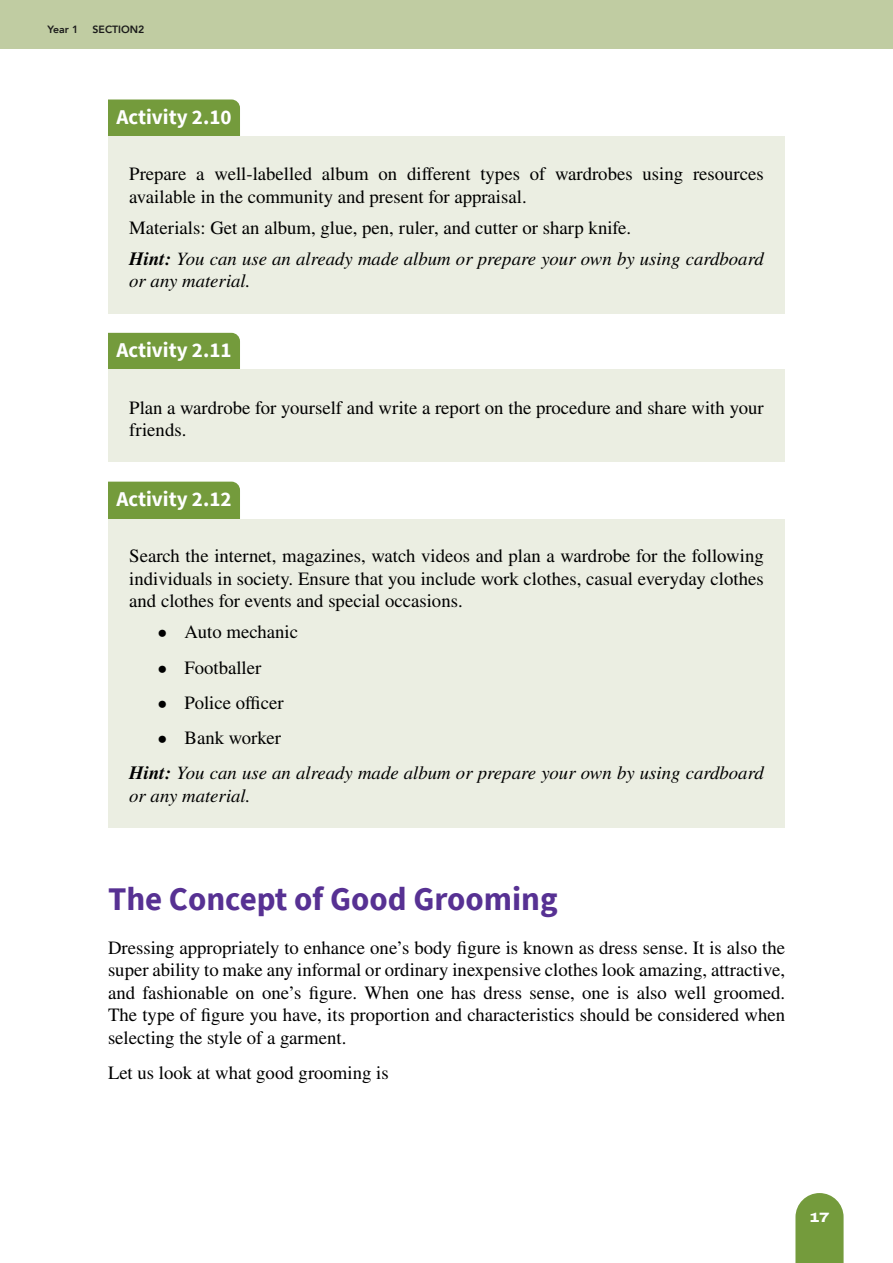
<style>
.page{position:relative;width:893px;height:1263px;background:#fff}
.page>*{position:absolute;margin:0;border:0;box-sizing:border-box;transform-origin:0 0}
.t1{font:700 33px "Source Sans Pro";color:#573193}
.t2{font:700 21px "Source Sans Pro";color:#fff}
.t3{font:18.75px/22.5px "STIX General";color:#000}
.t4{font:italic 18.75px/31px "STIX General";color:#000}
.t5{font:800 13.5px "Archivo Expanded";color:#fff}
.t6{font:800 10.5px "Avenir";color:#1a1a1a}
.s1{font-style:normal}
.s2{font-weight:700}
</style>
<div class="page">
<div style="left:0;top:0;width:893px;height:49px;background:#c0cca2"></div>
<svg style="left:795px;top:1193px;width:49px;height:70px;background:#80a44d"></svg>
<div style="left:108px;top:99px;width:132px;height:38px;background:#749b3c"></div>
<div style="left:108px;top:137px;width:677px;height:92px;background:#ebeee2"></div>
<div style="left:108px;top:221px;width:677px;height:92px;background:#ebeee2"></div>
<div style="left:108px;top:333px;width:132px;height:37px;background:#749b3c"></div>
<div style="left:108px;top:370px;width:677px;height:92px;background:#ebeee2"></div>
<div style="left:108px;top:482px;width:132px;height:37px;background:#749b3c"></div>
<div style="left:108px;top:519px;width:677px;height:114px;background:#ebeee2"></div>
<div style="left:108px;top:609px;width:677px;height:69px;background:#ebeee2"></div>
<div style="left:108px;top:644px;width:677px;height:70px;background:#ebeee2"></div>
<div style="left:108px;top:679px;width:677px;height:70px;background:#ebeee2"></div>
<div style="left:108px;top:736px;width:677px;height:92px;background:#ebeee2"></div>
<p class="t6" style="left:48px;top:21px;width:32px">Year 1</p>
<p class="t6" style="left:93px;top:21px;width:53px">SECTION2</p>
<p class="t2" style="left:117px;top:103px;width:116px">Activity 2.10</p>
<p class="t3" style="left:129px;top:164px;width:636px">Prepare a well-labelled album on different types of wardrobes using resources available in the community and present for appraisal.</p>
<p class="t4" style="left:129px;top:212px;width:636px"><span class="s1">Materials: Get an album, glue, pen, ruler, and cutter or sharp knife.<br></span><span class="s2">Hint:</span> You can use an already made album or prepare your own by using cardboard</p>
<p class="t4" style="left:129px;top:265px;width:123px">or any material.</p>
<p class="t2" style="left:117px;top:336px;width:116px">Activity 2.11</p>
<p class="t3" style="left:129px;top:397px;width:636px">Plan a wardrobe for yourself and write a report on the procedure and share with your friends.</p>
<p class="t2" style="left:117px;top:485px;width:116px">Activity 2.12</p>
<p class="t3" style="left:129px;top:546px;width:636px;text-align:justify">Search the internet, magazines, watch videos and plan a wardrobe for the following individuals in society. Ensure that you include work clothes, casual everyday clothes and clothes for events and special occasions.</p>
<p class="t3" style="left:158px;top:622px;width:142px">• Auto mechanic</p>
<p class="t3" style="left:158px;top:657px;width:105px">• Footballer</p>
<p class="t3" style="left:158px;top:692px;width:128px">• Police officer</p>
<p class="t4" style="left:129px;top:720px;width:636px;line-height:35.2px;text-indent:28px"><span class="s1">• Bank worker<br></span><span class="s2">Hint:</span> You can use an already made album or prepare your own by using cardboard</p>
<p class="t4" style="left:129px;top:780px;width:123px">or any material.</p>
<h1 class="t1" style="left:108px;top:876px;width:451px">The Concept of Good Grooming</h1>
<p class="t3" style="left:108px;top:937px;width:679px;text-align:justify">Dressing appropriately to enhance one’s body figure is known as dress sense. It is also the super ability to make any informal or ordinary inexpensive clothes look amazing, attractive, and fashionable on one’s figure. When one has dress sense, one is also well groomed.<br>The type of figure you have, its proportion and characteristics should be considered when selecting the style of a garment.</p>
<p class="t3" style="left:108px;top:1062px;width:282px">Let us look at what good grooming is</p>
<p class="t5" style="left:810px;top:1207px;width:21px">17</p>
</div>
